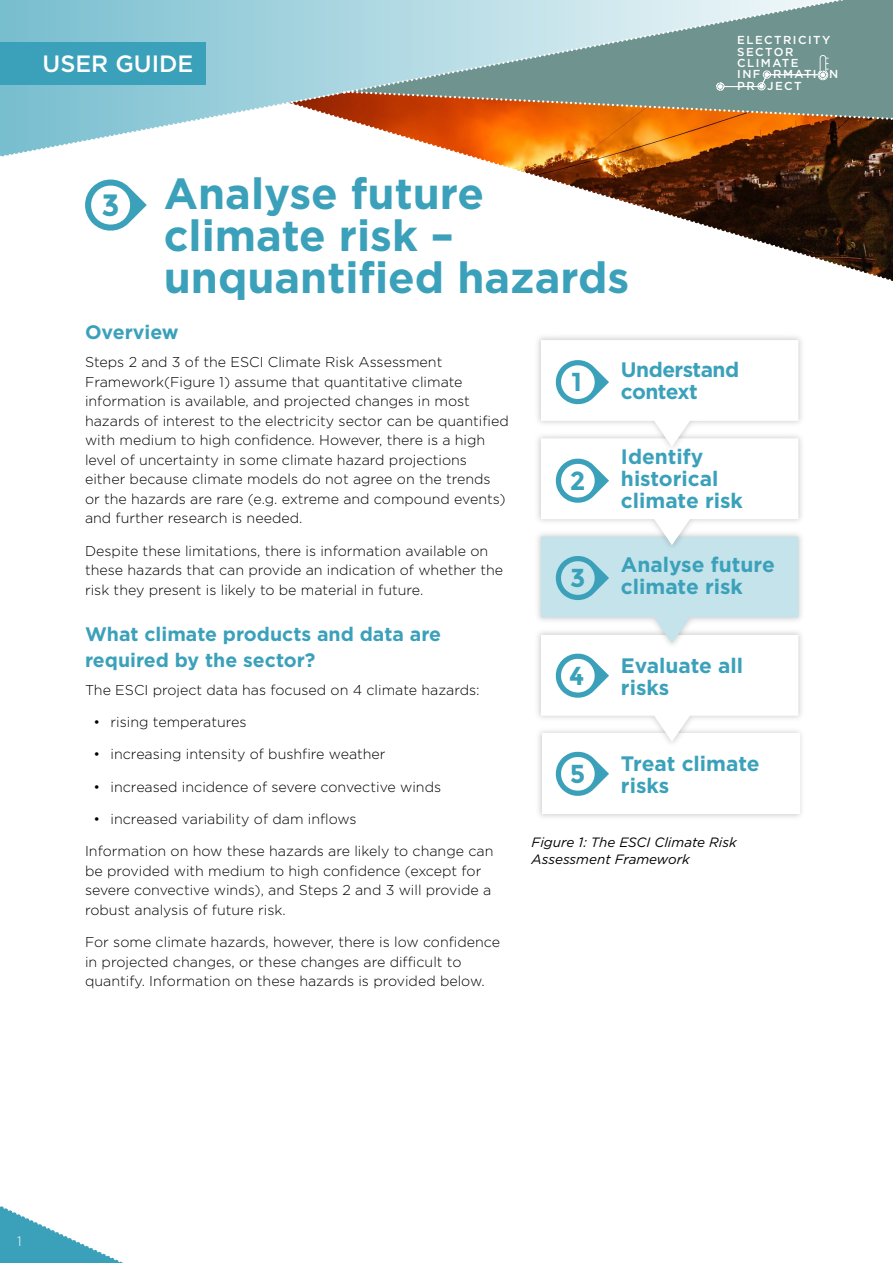
<style>
.page{position:relative;width:893px;height:1263px;background:#fff}
.page>*{position:absolute;margin:0;border:0;box-sizing:border-box;transform-origin:0 0}
.t1{font:700 43.5px/42px "Gotham";color:#3ba1ba}
.t2{font:700 25.95px "Montserrat";color:#3ba1ba}
.t3{font:500 23.55px "Gotham";color:#fff}
.t4{font:700 20.85px/21.9px "Gotham";color:#3ba1ba}
.t5{font:700 20.85px/21.9px "Gotham";letter-spacing:-.025em;color:#3ba1ba}
.t6{font:700 19.5px/25.5px "Gotham";color:#3ba1ba}
.t7{font:300 14.25px/19.5px "Gotham";color:#000}
.t8{font:italic 13.5px/16.5px "Gotham";color:#000}
.t9{font:300 13.5px "Gotham";color:#fff}
.t10{font:500 11.55px/11.2px "Gotham";letter-spacing:.125em;color:#fff}
</style>
<div class="page">
<svg style="left:85px;top:179px;width:62px;height:52px"></svg>
<svg style="left:555px;top:751px;width:54px;height:45px"></svg>
<img style="left:537px;top:554px;width:265px;height:98px">
<img style="left:537px;top:456px;width:265px;height:98px">
<svg style="left:541px;top:360px;width:257px;height:382px"></svg>
<svg style="left:486px;top:161px;width:407px;height:120px"></svg>
<svg style="left:0;top:0;width:348px;height:55px;background:#91cad8"></svg>
<svg style="left:348px;top:0;width:545px;height:55px;background:#a6c6c9"></svg>
<svg style="left:0;top:55px;width:893px;height:106px"></svg>
<div style="left:0;top:43px;width:206px;height:42px;background:#3ba1ba"></div>
<svg style="left:0;top:1206px;width:123px;height:57px"></svg>
<h3 class="t3" style="left:43px;top:48px;width:152px">USER GUIDE</h3>
<h1 class="t1" style="left:164px;top:172px;width:467px;text-indent:-62px"><sub>3</sub> Analyse future climate risk – unquantified hazards</h1>
<p class="t10" style="left:737px;top:34px;width:103px">ELECTRICITY<br>SECTOR<br>CLIMATE<br>INF RMATI N<br>PR JECT</p>
<h3 class="t6" style="left:85px;top:319px;width:95px">Overview</h3>
<p class="t7" style="left:85px;top:352px;width:425px">Steps 2 and 3 of the ESCI Climate Risk Assessment Framework(Figure 1) assume that quantitative climate information is available, and projected changes in most hazards of interest to the electricity sector can be quantified with medium to high confidence. However, there is a high level of uncertainty in some climate hazard projections either because climate models do not agree on the trends or the hazards are rare (e.g. extreme and compound events) and further research is needed.</p>
<p class="t7" style="left:85px;top:541px;width:420px">Despite these limitations, there is information available on these hazards that can provide an indication of whether the risk they present is likely to be material in future.</p>
<h3 class="t6" style="left:85px;top:621px;width:358px">What climate products and data are required by the sector?</h3>
<p class="t7" style="left:85px;top:680px;width:396px">The ESCI project data has focused on 4 climate hazards:</p>
<p class="t7" style="left:94px;top:712px;width:155px">• rising temperatures</p>
<p class="t7" style="left:94px;top:744px;width:294px">• increasing intensity of bushfire weather</p>
<p class="t7" style="left:94px;top:777px;width:349px">• increased incidence of severe convective winds</p>
<p class="t7" style="left:94px;top:809px;width:265px">• increased variability of dam inflows</p>
<p class="t7" style="left:85px;top:841px;width:410px">Information on how these hazards are likely to change can be provided with medium to high confidence (except for severe convective winds), and Steps 2 and 3 will provide a robust analysis of future risk.</p>
<p class="t7" style="left:85px;top:932px;width:417px">For some climate hazards, however, there is low confidence in projected changes, or these changes are difficult to quantify. Information on these hazards is provided below.</p>
<h2 class="t2" style="left:572px;top:367px;width:12px">1</h2>
<h3 class="t5" style="left:621px;top:358px;width:120px">Understand context</h3>
<h2 class="t2" style="left:570px;top:465px;width:17px">2</h2>
<h2 class="t2" style="left:570px;top:562px;width:17px">3</h2>
<h2 class="t2" style="left:569px;top:660px;width:17px">4</h2>
<h2 class="t2" style="left:570px;top:758px;width:17px">5</h2>
<h3 class="t4" style="left:621px;top:445px;width:124px">Identify historical climate risk</h3>
<h3 class="t4" style="left:621px;top:553px;width:155px">Analyse future climate risk</h3>
<h3 class="t4" style="left:621px;top:654px;width:124px">Evaluate all risks</h3>
<h3 class="t4" style="left:621px;top:752px;width:140px">Treat climate risks</h3>
<p class="t8" style="left:531px;top:834px;width:207px">Figure 1: The ESCI Climate Risk<br>Assessment Framework</p>
<p class="t9" style="left:17px;top:1234px;width:6px">1</p>
</div>
